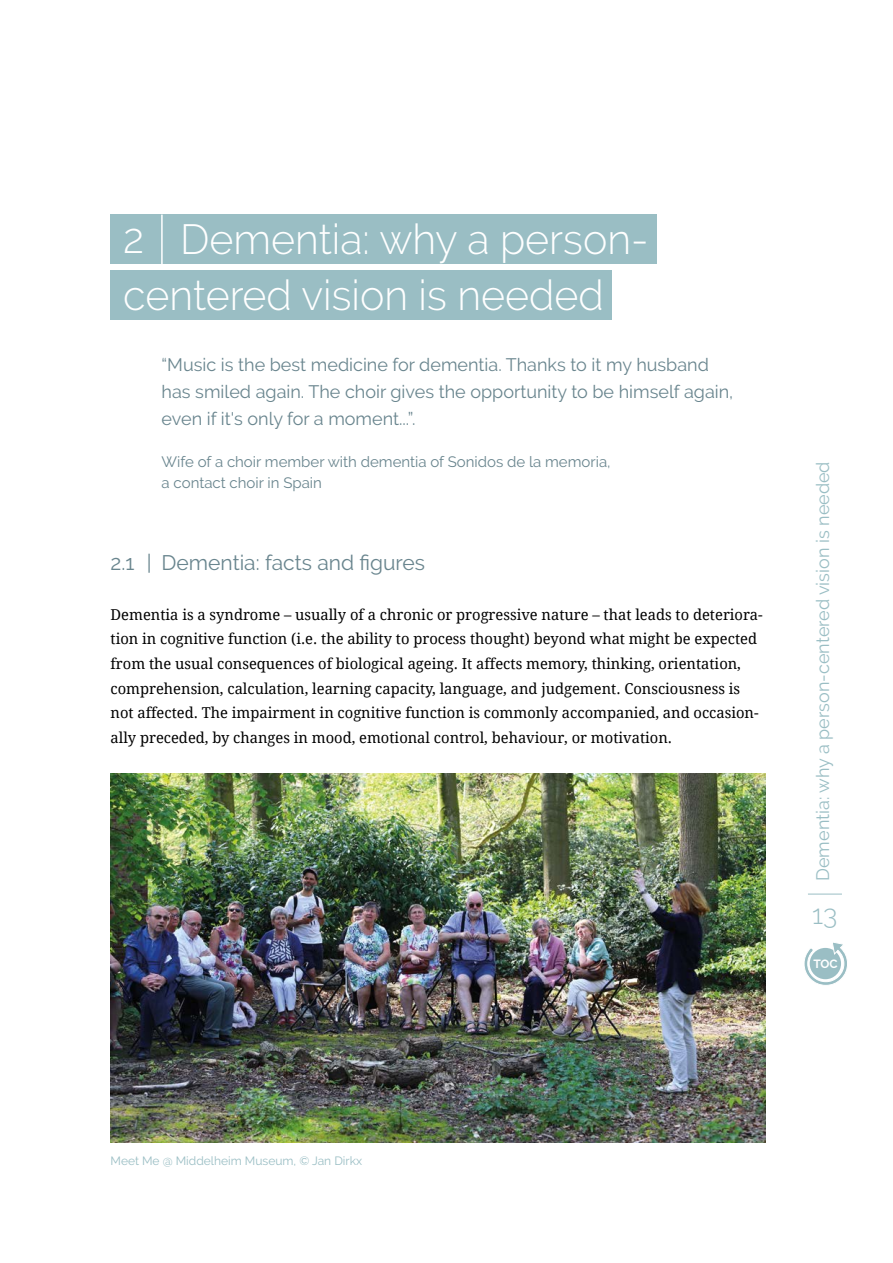
<style>
.page{position:relative;width:893px;height:1263px;background:#fff}
.page>*{position:absolute;margin:0;border:0;box-sizing:border-box;transform-origin:0 0}
.t1{font:300 42px/55.5px "Raleway";color:#fff}
.t2{font:300 27px "Raleway";color:#9abec4}
.t3{font:21px "Raleway";color:#69858e}
.t4{font:18px/27px "Raleway";color:#69858e}
.t5{font:18px "Raleway";color:#9abec4}
.t6{font:15px/24.6px "Droid Serif";color:#000}
.t7{font:15px/21px "Raleway";color:#69858e}
.t8{font:12px "Raleway";color:#9abec4}
.t9{font:700 11.85px "Raleway";color:#fff}
</style>
<div class="page">
<svg style="left:804px;top:942px;width:43px;height:43px"></svg>
<hr style="left:808px;top:894px;width:34px;height:1px;background:#9abec4">
<div style="left:111px;top:215px;width:546px;height:49px;background:#9abec4"></div>
<div style="left:111px;top:270px;width:501px;height:50px;background:#9abec4"></div>
<hr style="left:161px;top:215px;width:2px;height:50px;background:#fff">
<img style="left:111px;top:774px;width:654px;height:369px">
<h1 class="t1" style="left:123px;top:212px;width:527px">2 Dementia: why a person&shy;centered vision is needed</h1>
<p class="t4" style="left:162px;top:351px;width:573px">“Music is the best medicine for dementia. Thanks to it my husband has smiled again. The choir gives the opportunity to be himself again, even if it's only for a moment...”.</p>
<p class="t7" style="left:162px;top:451px;width:450px">Wife of a choir member with dementia of Sonidos de la memoria, a contact choir in Spain</p>
<h3 class="t3" style="left:111px;top:550px;width:316px">2.1 | Dementia: facts and figures</h3>
<p class="t6" style="left:111px;top:602px;width:653px">Dementia is a syndrome – usually of a chronic or progressive nature – that leads to deteriora&shy;tion in cognitive function (i.e. the ability to process thought) beyond what might be expected from the usual consequences of biological ageing. It affects memory, thinking, orientation, comprehension, calculation, learning capacity, language, and judgement. Consciousness is not affected. The impairment in cognitive function is commonly accompanied, and occasion&shy;ally preceded, by changes in mood, emotional control, behaviour, or motivation.</p>
<p class="t5" style="left:812px;top:881px;width:421px;rotate:-90deg">Dementia: why a person-centered vision is needed</p>
<h2 class="t2" style="left:812px;top:898px;width:27px">13</h2>
<p class="t9" style="left:813px;top:957px;width:26px">TOC</p>
<p class="t8" style="left:111px;top:1153px;width:253px">Meet Me @ Middelheim Museum, © Jan Dirkx</p>
</div>
